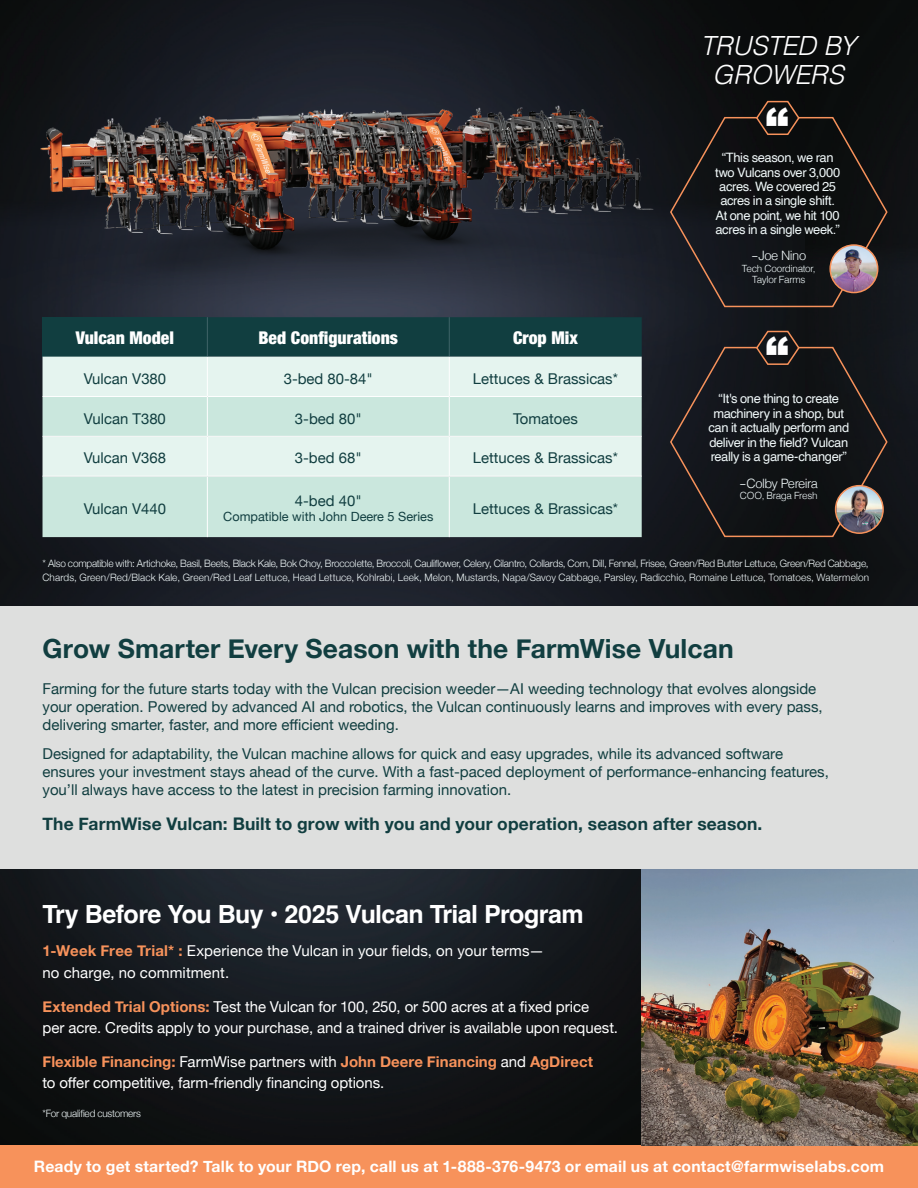
<style>
.page{position:relative;width:918px;height:1188px;background:#fff}
.page>*{position:absolute;margin:0;border:0;box-sizing:border-box;transform-origin:0 0}
.t1{font:900 45.9px "Arial";color:#fff}
.t2{font:700 26.4px "Helvetica Neue";letter-spacing:.005em;color:#113e40}
.t3{font:italic 300 26.4px/29.1px "Helvetica";letter-spacing:-.01em;color:#fff;text-align:center}
.t4{font:700 25.05px "Helvetica";letter-spacing:-.025em;color:#fff}
.t5{font:900 condensed 17.7px "Helvetica Neue";color:#fff}
.t6{font:700 17.4px "Helvetica Neue";letter-spacing:.01em;color:#113e40}
.t7{font:700 15.75px "Helvetica Neue";letter-spacing:.01em;color:#fff}
.t8{font:15px/18px "Helvetica Neue";color:#113e40}
.t9{font:15px/21.5px "Helvetica Neue";color:#fff}
.t10{font:14.85px "Helvetica Neue";color:#113e40}
.t11{font:12.9px/14.5px "Helvetica";letter-spacing:-.03em;color:#f0f8f9;text-align:center}
.t12{font:300 12.9px "Helvetica";letter-spacing:-.04em;color:#f0f8f9;scale:1.6 1}
.t13{font:12.6px "Helvetica Neue";color:#113e40}
.t14{font:300 10.2px/14.5px "Helvetica Neue";letter-spacing:-.015em;color:#f0f8f9}
.t15{font:300 9.9px/11.6px "Helvetica";letter-spacing:-.03em;color:#f0f8f9;text-align:center}
.s1{font-weight:700;color:#f7925b}
</style>
<div class="page">
<div style="left:0;top:606px;width:918px;height:307px;background:#dedfde"></div>
<img style="left:0;top:569px;width:806px;height:37px">
<div style="left:806px;top:569px;width:112px;height:37px;background:#0f1113"></div>
<svg style="left:0;top:0;width:805px;height:569px;background:#15181e"></svg>
<div style="left:805px;top:0;width:113px;height:569px;background:#0f1113"></div>
<img style="left:0;top:869px;width:642px;height:276px">
<div style="left:0;top:1145px;width:918px;height:43px;background:#f7925b"></div>
<div style="left:43px;top:475px;width:599px;height:62px;background:#cae7dd"></div>
<hr style="left:207px;top:437px;width:1px;height:39px;background:#fff">
<hr style="left:449px;top:437px;width:1px;height:39px;background:#fff">
<hr style="left:43px;top:476px;width:164px;height:1px;background:#fff">
<hr style="left:207px;top:476px;width:242px;height:1px;background:#fff">
<hr style="left:207px;top:477px;width:1px;height:60px;background:#fff">
<hr style="left:449px;top:476px;width:193px;height:1px;background:#fff">
<hr style="left:449px;top:477px;width:1px;height:60px;background:#fff">
<svg style="left:745px;top:100px;width:143px;height:208px"></svg>
<div style="left:669px;top:329px;width:219px;height:209px;background:#111316"></div>
<img style="left:642px;top:869px;width:276px;height:276px">
<img style="left:830px;top:245px;width:48px;height:48px;border-radius:24px">
<div style="left:829px;top:244px;width:49px;height:49px;border:2px solid #f7925b;border-radius:50%"></div>
<img style="left:836px;top:486px;width:47px;height:47px">
<div style="left:835px;top:485px;width:49px;height:49px;border:2px solid #f7925b;border-radius:50%"></div>
<img style="left:0;top:0;width:745px;height:475px">
<h2 class="t3" style="left:701px;top:29px;width:157px">TRUSTED BY<br>GROWERS</h2>
<p class="t5" style="left:76px;top:327px;width:100px">Vulcan Model</p>
<p class="t5" style="left:259px;top:327px;width:141px">Bed Configurations</p>
<p class="t5" style="left:513px;top:327px;width:66px">Crop Mix</p>
<p class="t10" style="left:84px;top:368px;width:84px">Vulcan V380</p>
<p class="t10" style="left:284px;top:368px;width:91px">3-bed 80-84"</p>
<p class="t10" style="left:473px;top:368px;width:147px">Lettuces &amp; Brassicas*</p>
<p class="t10" style="left:84px;top:408px;width:83px">Vulcan T380</p>
<p class="t10" style="left:295px;top:408px;width:68px">3-bed 80"</p>
<p class="t10" style="left:513px;top:408px;width:66px">Tomatoes</p>
<p class="t10" style="left:84px;top:447px;width:84px">Vulcan V368</p>
<p class="t10" style="left:295px;top:447px;width:68px">3-bed 68"</p>
<p class="t10" style="left:473px;top:447px;width:147px">Lettuces &amp; Brassicas*</p>
<p class="t10" style="left:84px;top:498px;width:84px">Vulcan V440</p>
<p class="t10" style="left:295px;top:490px;width:68px">4-bed 40"</p>
<p class="t13" style="left:223px;top:508px;width:212px">Compatible with John Deere 5 Series</p>
<p class="t10" style="left:473px;top:498px;width:147px">Lettuces &amp; Brassicas*</p>
<h1 class="t1" style="left:765px;top:91px;width:24px">“</h1>
<p class="t11" style="left:715px;top:151px;width:127px">“This season, we ran two Vulcans over 3,000 acres. We covered 25 acres in a single shift.<br>At one point, we hit 100 acres in a single week.”</p>
<p class="t12" style="left:751px;top:245px;width:36px">‑Joe Nino</p>
<p class="t15" style="left:742px;top:262px;width:75px">Tech Coordinator,<br>Taylor Farms</p>
<h1 class="t1" style="left:765px;top:321px;width:24px">“</h1>
<p class="t11" style="left:708px;top:392px;width:142px">“It's one thing to create machinery in a shop, but can it actually perform and deliver in the field? Vulcan really is a game-changer”</p>
<p class="t12" style="left:739px;top:472px;width:51px">‑Colby Pereira</p>
<p class="t15" style="left:740px;top:489px;width:79px">COO, Braga Fresh</p>
<p class="t14" style="left:43px;top:555px;width:828px">* Also compatible with: Artichoke, Basil, Beets, Black Kale, Bok Choy, Broccolette, Broccoli, Cauliflower, Celery, Cilantro, Collards, Corn, Dill, Fennel, Frisee, Green/Red Butter Lettuce, Green/Red Cabbage,<br>Chards, Green/Red/Black Kale, Green/Red Leaf Lettuce, Head Lettuce, Kohlrabi, Leek, Melon, Mustards, Napa/Savoy Cabbage, Parsley, Radicchio, Romaine Lettuce, Tomatoes, Watermelon</p>
<h2 class="t2" style="left:43px;top:628px;width:693px">Grow Smarter Every Season with the FarmWise Vulcan</h2>
<p class="t8" style="left:43px;top:681px;width:782px">Farming for the future starts today with the Vulcan precision weeder—AI weeding technology that evolves alongside your operation. Powered by advanced AI and robotics, the Vulcan continuously learns and improves with every pass, delivering smarter, faster, and more efficient weeding.</p>
<p class="t8" style="left:43px;top:746px;width:788px">Designed for adaptability, the Vulcan machine allows for quick and easy upgrades, while its advanced software ensures your investment stays ahead of the curve. With a fast-paced deployment of performance-enhancing features, you’ll always have access to the latest in precision farming innovation.</p>
<p class="t6" style="left:43px;top:810px;width:721px">The FarmWise Vulcan: Built to grow with you and your operation, season after season.</p>
<h3 class="t4" style="left:43px;top:899px;width:543px">Try Before You Buy • 2025 Vulcan Trial Program</h3>
<p class="t9" style="left:43px;top:941px;width:503px"><span class="s1">1-Week Free Trial* :</span> Experience the Vulcan in your fields, on your terms— no charge, no commitment.</p>
<p class="t9" style="left:43px;top:996px;width:577px"><span class="s1">Extended Trial Options:</span> Test the Vulcan for 100, 250, or 500 acres at a fixed price<br>per acre. Credits apply to your purchase, and a trained driver is available upon request.</p>
<p class="t9" style="left:43px;top:1051px;width:552px"><span class="s1">Flexible Financing:</span> FarmWise partners with <span class="s1">John Deere Financing</span> and <span class="s1">AgDirect </span>to offer competitive, farm-friendly financing options.</p>
<p class="t14" style="left:43px;top:1105px;width:100px">*For qualified customers</p>
<p class="t7" style="left:34px;top:1154px;width:852px">Ready to get started? Talk to your RDO rep, call us at 1-888-376-9473 or email us at contact@farmwiselabs.com</p>
</div>
